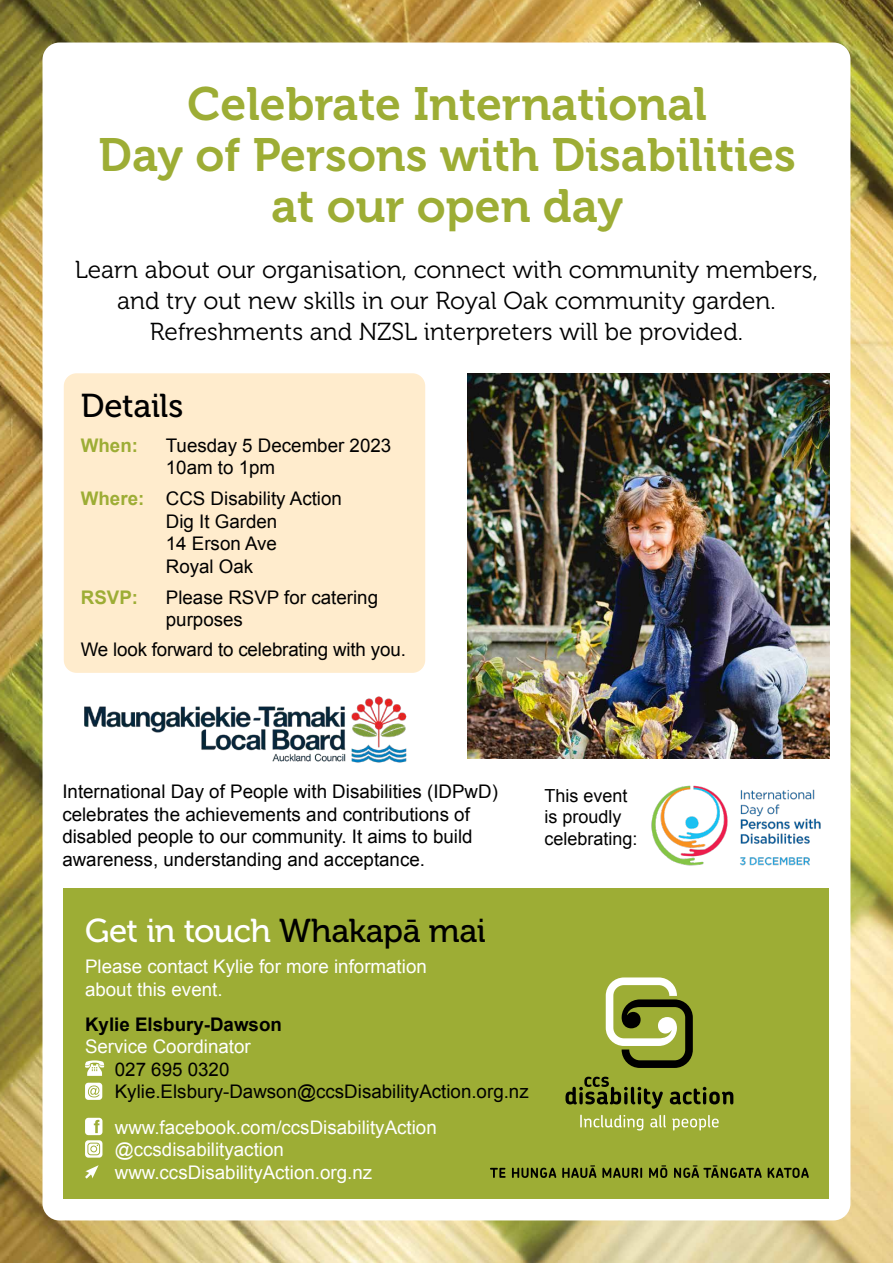
<style>
.page{position:relative;width:893px;height:1263px;background:#fff}
.page>*{position:absolute;margin:0;border:0;box-sizing:border-box;transform-origin:0 0}
.t1{font:46.5px/51px "Museo 700";color:#9dad35;text-align:center}
.t2{font:33px "Museo 500";letter-spacing:-.02em;color:#fff}
.t3{font:33px "Museo 500";letter-spacing:-.01em;color:#000}
.t4{font:24.45px/31.2px "Museo 300";color:#000;text-align:center}
.t5{font:18.75px/22.5px "Arial";color:#000}
.t6{font:18.75px/22.5px "Arial";color:#fff}
.t7{font:700 18.75px "Arial";color:#000}
.t8{font:700 18.75px "Arial";color:#9dad35}
.t9{font:18px/21.6px "Arial";color:#000}
.s1{font-weight:700;color:#9dad35}
.s2{color:#000}
</style>
<div class="page">
<img style="left:0;top:0;width:893px;height:1263px">
<div style="left:43px;top:43px;width:807px;height:1177px;background:#fff;border-radius:17px"></div>
<div style="left:64px;top:889px;width:765px;height:310px;background:#9dad35"></div>
<svg style="left:85px;top:1060px;width:19px;height:16px"></svg>
<div style="left:85px;top:1083px;width:17px;height:17px;background:#fff;border-radius:3px"></div>
<svg style="left:88px;top:1085px;width:12px;height:12px"></svg>
<div style="left:85px;top:1118px;width:17px;height:17px;background:#fff;border-radius:3px"></div>
<svg style="left:94px;top:1120px;width:5px;height:13px"></svg>
<svg style="left:85px;top:1140px;width:17px;height:18px"></svg>
<svg style="left:85px;top:1165px;width:14px;height:14px"></svg>
<svg style="left:565px;top:977px;width:168px;height:153px"></svg>
<svg style="left:490px;top:1168px;width:16px;height:10px"></svg>
<svg style="left:512px;top:1168px;width:44px;height:10px"></svg>
<svg style="left:768px;top:1168px;width:41px;height:10px"></svg>
<svg style="left:562px;top:1165px;width:80px;height:13px"></svg>
<svg style="left:649px;top:1165px;width:18px;height:13px"></svg>
<svg style="left:674px;top:1165px;width:88px;height:13px"></svg>
<div style="left:64px;top:373px;width:361px;height:300px;background:#ffeccd;border-radius:13px"></div>
<img style="left:651px;top:785px;width:170px;height:81px">
<img style="left:468px;top:373px;width:361px;height:386px">
<img style="left:84px;top:696px;width:323px;height:67px">
<h1 class="t1" style="left:99px;top:79px;width:699px">Celebrate International<br>Day of Persons with Disabilities at our open day</h1>
<h3 class="t4" style="left:75px;top:254px;width:744px">Learn about our organisation, connect with community members, and try out new skills in our Royal Oak community garden.<br>Refreshments and NZSL interpreters will be provided.</h3>
<h2 class="t3" style="left:81px;top:387px;width:104px">Details</h2>
<p class="t8" style="left:81px;top:433px;width:59px">When:</p>
<p class="t5" style="left:166px;top:434px;width:227px">Tuesday 5 December 2023<br>10am to 1pm</p>
<p class="t5" style="left:166px;top:488px;width:178px;text-indent:-85px"><span class="s1">Where:</span> CCS Disability Action<br>Dig It Garden<br>14 Erson Ave<br>Royal Oak</p>
<p class="t8" style="left:81px;top:585px;width:59px">RSVP:</p>
<p class="t5" style="left:166px;top:586px;width:214px">Please RSVP for catering purposes</p>
<p class="t5" style="left:81px;top:638px;width:327px">We look forward to celebrating with you.</p>
<p class="t5" style="left:62px;top:781px;width:437px">International Day of People with Disabilities (IDPwD) celebrates the achievements and contributions of disabled people to our community. It aims to build awareness, understanding and acceptance.</p>
<p class="t9" style="left:544px;top:785px;width:95px">This event is proudly celebrating:</p>
<h2 class="t2" style="left:85px;top:913px;width:402px">Get in touch <span class="s2">Whakapā mai</span></h2>
<p class="t6" style="left:85px;top:955px;width:343px">Please contact Kylie for more information about this event.</p>
<p class="t7" style="left:85px;top:1012px;width:198px">Kylie Elsbury-Dawson</p>
<p class="t6" style="left:85px;top:1036px;width:167px">Service Coordinator</p>
<p class="t5" style="left:115px;top:1058px;width:415px">027 695 0320<br>Kylie.Elsbury-Dawson@ccsDisabilityAction.org.nz</p>
<p class="t6" style="left:115px;top:1116px;width:323px">www.facebook.com/ccsDisabilityAction @ccsdisabilityaction www.ccsDisabilityAction.org.nz</p>
</div>
